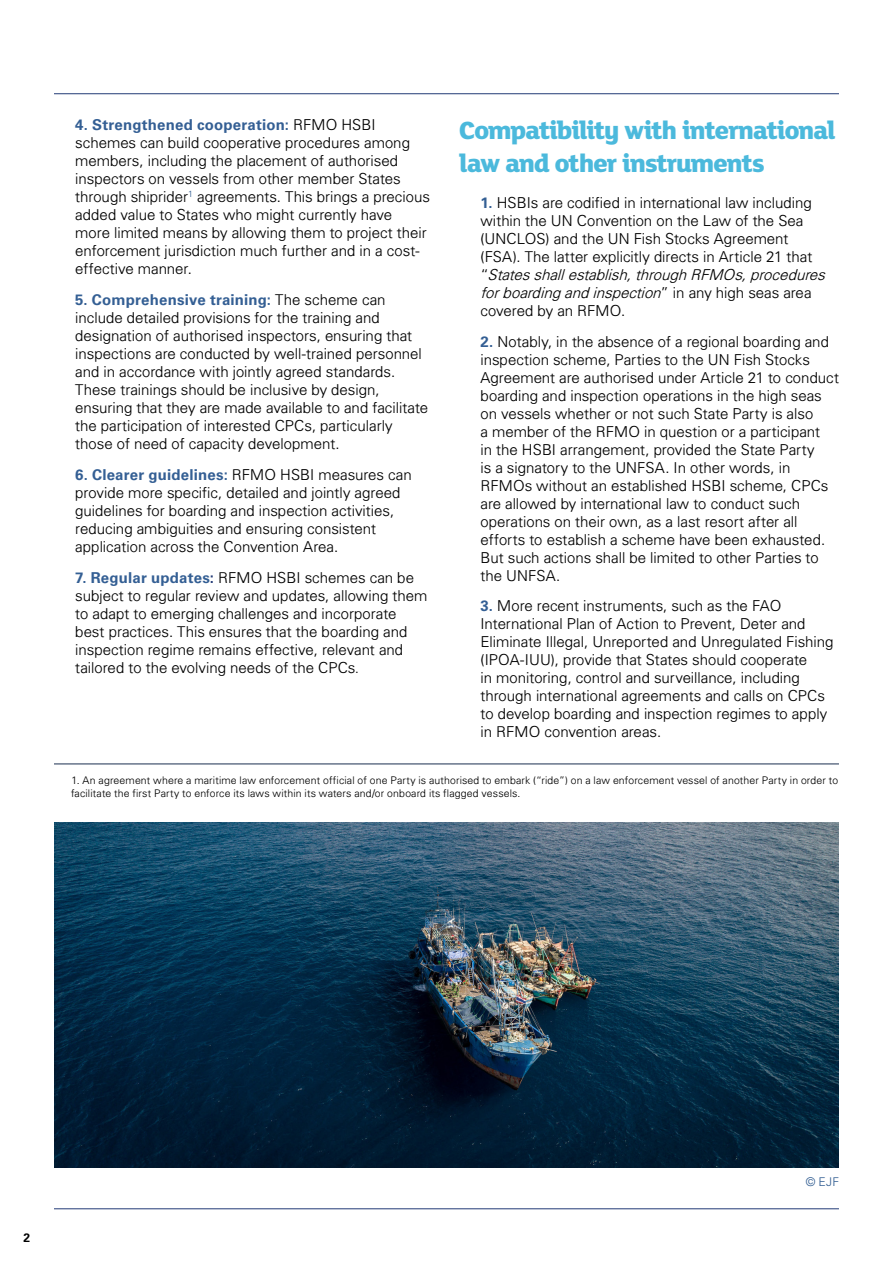
<style>
.page{position:relative;width:893px;height:1263px;background:#fff}
.page>*{position:absolute;margin:0;border:0;box-sizing:border-box;transform-origin:0 0}
.t1{font:800 27px/32.4px "FS Lola";letter-spacing:-.04em;color:#4bb9dc}
.t2{font:300 15px/18px "Univers";letter-spacing:.005em;color:#000}
.t3{font:700 15px "Univers LT Std";letter-spacing:.015em;color:#345f94}
.t4{font:300 12px "Univers";color:#366194}
.t5{font:700 12px "Univers";color:#000}
.t6{font:300 10.5px/13.5px "Univers";letter-spacing:.015em;color:#000}
.s1{font-family:"Univers";font-weight:300;color:#000}
.s2{font-family:"Univers LT Std";font-weight:700;color:#345f94}
.s3{font-family:"Univers LT Std";font-weight:700;color:#223a76}
.s4{font-size:13.5px}
.s5{font-style:italic}
</style>
<div class="page">
<hr style="left:54px;top:1208px;width:785px;height:1px;background:#223a76">
<hr style="left:54px;top:93px;width:785px;height:1px;background:#223a76">
<hr style="left:54px;top:764px;width:785px;height:1px;background:#1b2f50">
<img style="left:54px;top:823px;width:785px;height:344px">
<p class="t3" style="left:75px;top:116px;width:302px">4. Strengthened cooperation: <span class="s1">RFMO HSBI</span></p>
<p class="t2" style="left:75px;top:134px;width:356px">schemes can build cooperative procedures among members, including the placement of authorised inspectors on vessels from other member States through shiprider<sup>1</sup> agreements. This brings a precious added value to States who might currently have more limited means by allowing them to project their enforcement jurisdiction much further and in a cost&shy;effective manner.</p>
<p class="t3" style="left:75px;top:291px;width:312px">5. Comprehensive training: <span class="s1">The scheme can</span></p>
<p class="t2" style="left:75px;top:308px;width:354px">include detailed provisions for the training and designation of authorised inspectors, ensuring that inspections are conducted by well-trained personnel and in accordance with jointly agreed standards.<br>These trainings should be inclusive by design, ensuring that they are made available to and facilitate the participation of interested CPCs, particularly those of need of capacity development.</p>
<p class="t3" style="left:75px;top:466px;width:338px">6. Clearer guidelines: <span class="s1">RFMO HSBI measures can</span></p>
<p class="t2" style="left:75px;top:483px;width:327px">provide more specific, detailed and jointly agreed guidelines for boarding and inspection activities, reducing ambiguities and ensuring consistent application across the Convention Area.</p>
<p class="t2" style="left:75px;top:568px;width:354px"><span class="s2">7. Regular updates</span><span class="s3">:</span> RFMO HSBI schemes can be subject to regular review and updates, allowing them to adapt to emerging challenges and incorporate best practices. This ensures that the boarding and inspection regime remains effective, relevant and tailored to the evolving needs of the CPCs<span class="s4">.</span></p>
<h1 class="t1" style="left:459px;top:113px;width:378px">Compatibility with international law and other instruments</h1>
<p class="t2" style="left:480px;top:193px;width:346px"><span class="s2">1.</span> HSBIs are codified in international law including within the UN Convention on the Law of the Sea (UNCLOS) and the UN Fish Stocks Agreement (FSA). The latter explicitly directs in Article 21 that “<span class="s5">States shall establish, through RFMOs, procedures for boarding and inspection</span>” in any high seas area covered by an RFMO.</p>
<p class="t2" style="left:480px;top:332px;width:360px"><span class="s2">2.</span> Notably, in the absence of a regional boarding and inspection scheme, Parties to the UN Fish Stocks Agreement are authorised under Article 21 to conduct boarding and inspection operations in the high seas on vessels whether or not such State Party is also<br>a member of the RFMO in question or a participant<br>in the HSBI arrangement, provided the State Party<br>is a signatory to the UNFSA. In other words, in RFMOs without an established HSBI scheme, CPCs are allowed by international law to conduct such operations on their own, as a last resort after all efforts to establish a scheme have been exhausted.<br>But such actions shall be limited to other Parties to the UNFSA.</p>
<p class="t2" style="left:480px;top:597px;width:354px"><span class="s2">3.</span> More recent instruments, such as the FAO International Plan of Action to Prevent, Deter and Eliminate Illegal, Unreported and Unregulated Fishing (IPOA-IUU), provide that States should cooperate<br>in monitoring, control and surveillance, including through international agreements and calls on CPCs to develop boarding and inspection regimes to apply in RFMO convention areas.</p>
<p class="t6" style="left:71px;top:773px;width:769px">1. An agreement where a maritime law enforcement official of one Party is authorised to embark (“ride”) on a law enforcement vessel of another Party in order to facilitate the first Party to enforce its laws within its waters and/or onboard its flagged vessels.</p>
<p class="t5" style="left:23px;top:1231px;width:8px">2</p>
<p class="t4" style="left:806px;top:1175px;width:35px">© EJF</p>
</div>
